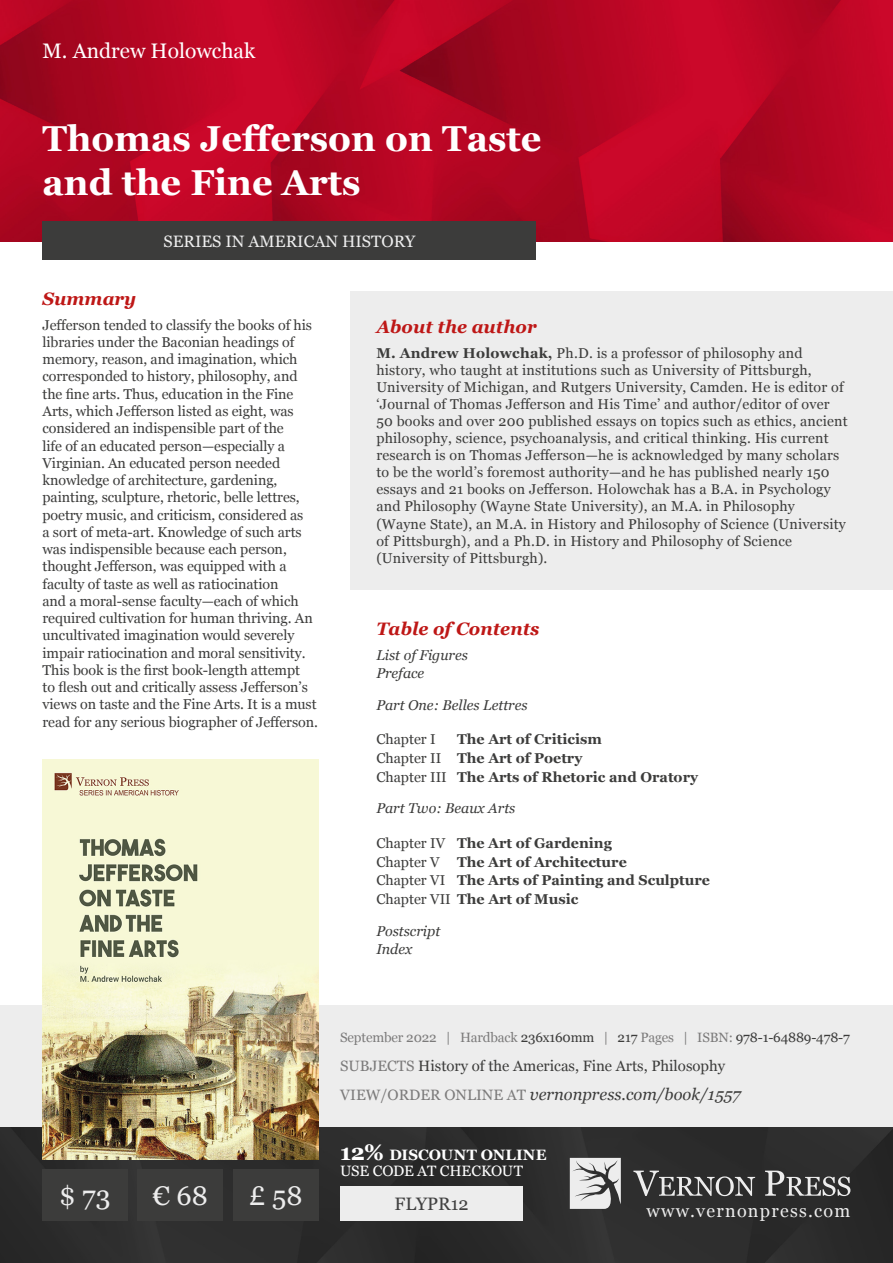
<style>
.page{position:relative;width:893px;height:1263px;background:#fff}
.page>*{position:absolute;margin:0;border:0;box-sizing:border-box;transform-origin:0 0}
.t1{font:700 36px/43.2px "Georgia";color:#fff}
.t2{font:27px "Georgia";color:#ededed}
.t3{font:21px "Georgia";color:#fff}
.t4{font:italic 700 18px "Georgia";color:#be1716}
.t5{font:18px "Georgia";letter-spacing:.07em;color:#ededed}
.t6{font:18px "Georgia";color:#404040}
.t7{font:italic 16.5px "Georgia";color:#3c3c3b}
.t8{font:16.5px "Georgia";color:#ededed}
.t9{font:15px "Georgia";color:#3c3c3b}
.t10{font:15px/16.5px "Georgia";letter-spacing:-.015em;color:#fff}
.t11{font:14.25px/17.2px "Georgia";letter-spacing:-.005em;color:#3c3c3b}
.t12{font:14.25px/17.1px "Georgia";letter-spacing:.015em;color:#3c3c3b}
.t13{font:700 14.25px/18.8px "Georgia";color:#3c3c3b}
.t14{font:italic 14.25px/18.8px "Georgia";color:#3c3c3b}
.t15{font:13.5px "Georgia";letter-spacing:-.01em;color:#7c7b7b}
.s1{font-weight:700}
.s2{font-weight:400}
.s3{color:#3c3c3b}
.s4{color:#7c7b7b}
.s5{font-style:normal;font-size:15px;color:#7c7b7b}
.s6{font-weight:700;font-size:22.5px}
</style>
<div class="page">
<img style="left:0;top:0;width:893px;height:242px">
<div style="left:0;top:1127px;width:893px;height:136px;background:#2d2d2d"></div>
<svg style="left:633px;top:1170px;width:122px;height:26px"></svg>
<svg style="left:765px;top:1170px;width:85px;height:26px"></svg>
<svg style="left:570px;top:1158px;width:51px;height:51px"></svg>
<div style="left:0;top:1005px;width:893px;height:122px;background:#ededed"></div>
<div style="left:43px;top:1169px;width:85px;height:51px;background:#3c3c3b"></div>
<div style="left:138px;top:1169px;width:85px;height:51px;background:#3c3c3b"></div>
<div style="left:233px;top:1169px;width:85px;height:51px;background:#3c3c3b"></div>
<div style="left:340px;top:1186px;width:183px;height:34px;background:#ededed"></div>
<div style="left:350px;top:291px;width:543px;height:298px;background:#ededed"></div>
<img style="left:43px;top:759px;width:275px;height:400px">
<div style="left:43px;top:221px;width:493px;height:38px;background:#3c3c3b"></div>
<h3 class="t3" style="left:43px;top:36px;width:214px">M. Andrew Holowchak</h3>
<h1 class="t1" style="left:43px;top:115px;width:500px">Thomas Jefferson on Taste and the Fine Arts</h1>
<p class="t4" style="left:43px;top:285px;width:95px">Summary</p>
<p class="t8" style="left:163px;top:229px;width:253px">SERIES IN AMERICAN HISTORY</p>
<p class="t11" style="left:43px;top:316px;width:277px">Jefferson tended to classify the books of his libraries under the Baconian headings of memory, reason, and imagination, which corresponded to history, philosophy, and the fine arts. Thus, education in the Fine Arts, which Jefferson listed as eight, was considered an indispensible part of the<br>life of an educated person—especially a Virginian. An educated person needed knowledge of architecture, gardening, painting, sculpture, rhetoric, belle lettres, poetry music, and criticism, considered as<br>a sort of meta-art. Knowledge of such arts was indispensible because each person, thought Jefferson, was equipped with a faculty of taste as well as ratiocination<br>and a moral-sense faculty—each of which required cultivation for human thriving. An uncultivated imagination would severely impair ratiocination and moral sensitivity.<br>This book is the first book-length attempt<br>to flesh out and critically assess Jefferson’s views on taste and the Fine Arts. It is a must read for any serious biographer of Jefferson.</p>
<p class="t4" style="left:376px;top:313px;width:162px">About the author</p>
<p class="t12" style="left:376px;top:343px;width:473px"><span class="s1">M. Andrew Holowchak,</span> Ph.D. is a professor of philosophy and history, who taught at institutions such as University of Pittsburgh, University of Michigan, and Rutgers University, Camden. He is editor of ‘Journal of Thomas Jefferson and His Time’ and author/editor of over 50 books and over 200 published essays on topics such as ethics, ancient philosophy, science, psychoanalysis, and critical thinking. His current research is on Thomas Jefferson—he is acknowledged by many scholars to be the world’s foremost authority—and he has published nearly 150 essays and 21 books on Jefferson. Holowchak has a B.A. in Psychology and Philosophy (Wayne State University), an M.A. in Philosophy (Wayne State), an M.A. in History and Philosophy of Science (University of Pittsburgh), and a Ph.D. in History and Philosophy of Science (University of Pittsburgh).</p>
<p class="t4" style="left:376px;top:615px;width:165px">Table of Contents</p>
<p class="t14" style="left:376px;top:645px;width:93px">List of Figures<br>Preface</p>
<p class="t14" style="left:376px;top:695px;width:153px">Part One: Belles Lettres</p>
<p class="t11" style="left:376px;top:730px;width:61px">Chapter I</p>
<p class="t13" style="left:376px;top:729px;width:323px;text-indent:81px">The Art of Criticism<br><span class="s2">Chapter II</span> The Art of Poetry<br><span class="s2">Chapter III</span> The Arts of Rhetoric and Oratory</p>
<p class="t14" style="left:376px;top:798px;width:141px">Part Two: Beaux Arts</p>
<p class="t13" style="left:376px;top:833px;width:335px"><span class="s2">Chapter IV</span> The Art of Gardening<br><span class="s2">Chapter V</span> The Art of Architecture<br><span class="s2">Chapter VI</span> The Arts of Painting and Sculpture <span class="s2">Chapter VII</span> The Art of Music</p>
<p class="t14" style="left:376px;top:921px;width:66px">Postscript<br>Index</p>
<p class="t15" style="left:340px;top:1027px;width:511px">September 2022 | Hardback <span class="s3">236x160mm</span> | <span class="s3">217</span> Pages | ISBN: <span class="s3">978-1-64889-478-7</span></p>
<p class="t9" style="left:340px;top:1055px;width:387px"><span class="s4">SUBJECTS</span> History of the Americas, Fine Arts, Philosophy</p>
<p class="t7" style="left:340px;top:1082px;width:402px"><span class="s5">VIEW/ORDER ONLINE AT</span> vernonpress.com/book/1557</p>
<p class="t10" style="left:340px;top:1146px;width:208px"><span class="s6">12%</span> <span class="s1">DISCOUNT ONLINE<br></span>USE CODE AT CHECKOUT</p>
<h2 class="t2" style="left:59px;top:1176px;width:53px">$ 73</h2>
<h2 class="t2" style="left:153px;top:1176px;width:57px">€ 68</h2>
<h2 class="t2" style="left:249px;top:1176px;width:55px">£ 58</h2>
<p class="t6" style="left:395px;top:1191px;width:76px">FLYPR12</p>
<p class="t5" style="left:647px;top:1197px;width:205px">www.vernonpress.com</p>
</div>
